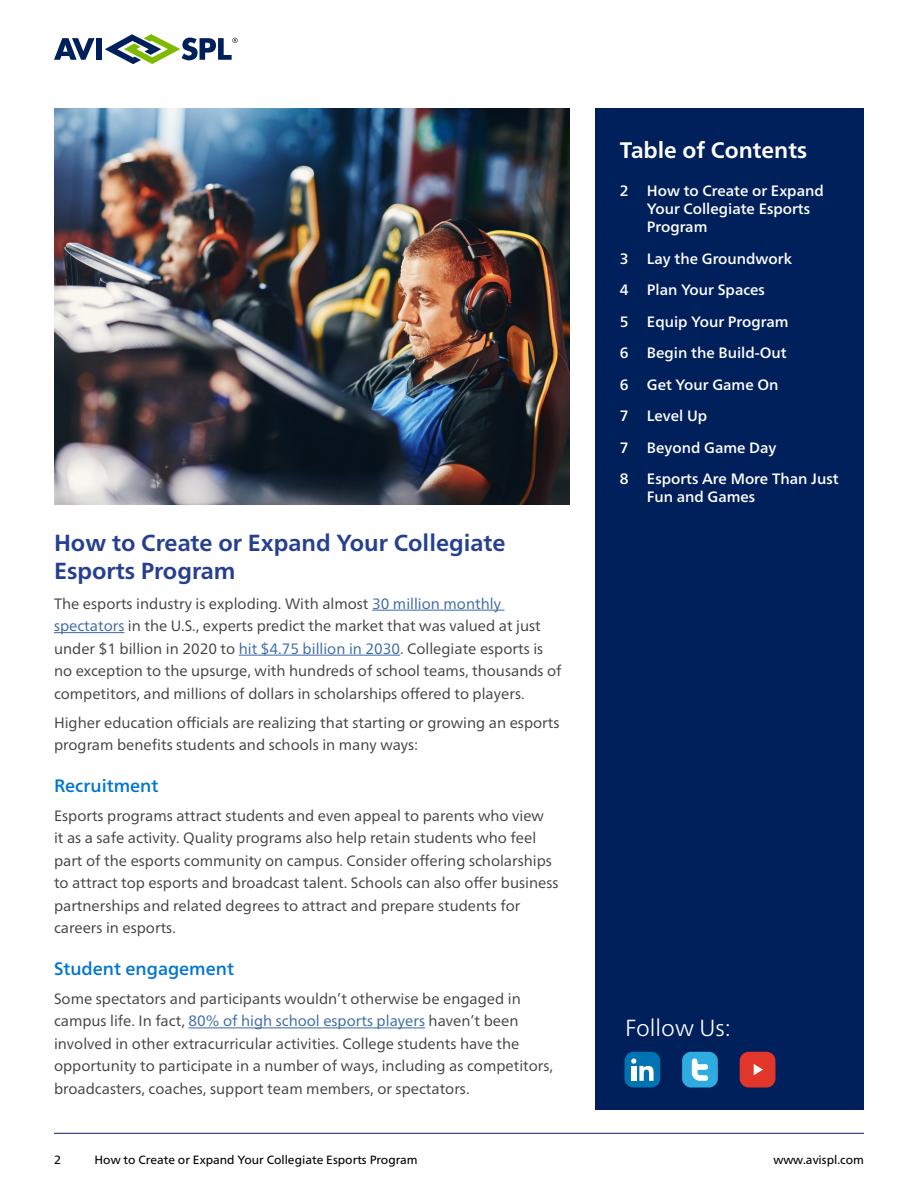
<style>
.page{position:relative;width:918px;height:1188px;background:#fff}
.page>*{position:absolute;margin:0;border:0;box-sizing:border-box;transform-origin:0 0}
.t1{font:700 23.25px/27.9px "Frutiger Neue LT Pro";color:#25408f}
.t2{font:300 23.25px "Frutiger Neue LT Pro";color:#fff}
.t3{font:700 22.5px "Frutiger Neue LT Pro";color:#fff}
.t4{font:500 18px "Frutiger Neue LT Pro";color:#0075cf}
.t5{font:15px/22.5px "Frutiger Neue LT Pro";color:#414042}
.t6{font:500 15px/31.5px "Frutiger Neue LT Pro";color:#fff}
.t7{font:12px "Frutiger Neue LT Pro";color:#000}
.s1{color:#3a68a5}
</style>
<div class="page">
<svg style="left:54px;top:38px;width:41px;height:22px"></svg>
<div style="left:96px;top:38px;width:6px;height:22px;background:#00205c"></div>
<svg style="left:105px;top:34px;width:133px;height:30px"></svg>
<hr style="left:54px;top:1133px;width:810px;height:1px;background:#00205c">
<div style="left:595px;top:108px;width:269px;height:1001px;background:#00205c"></div>
<div style="left:682px;top:1052px;width:36px;height:36px;background:#2eabe0;border-radius:9px"></div>
<svg style="left:692px;top:1058px;width:16px;height:23px"></svg>
<div style="left:625px;top:1052px;width:35px;height:36px;background:#0073b3;border-radius:9px"></div>
<svg style="left:631px;top:1058px;width:23px;height:23px"></svg>
<div style="left:740px;top:1052px;width:35px;height:36px;background:#e13629;border-radius:9px"></div>
<svg style="left:754px;top:1064px;width:9px;height:11px"></svg>
<hr style="left:372px;top:610px;width:133px;height:1px;background:#3a68a5">
<hr style="left:54px;top:632px;width:70px;height:1px;background:#3a68a5">
<hr style="left:239px;top:655px;width:161px;height:1px;background:#3a68a5">
<hr style="left:188px;top:1028px;width:237px;height:1px;background:#3a68a5">
<img style="left:54px;top:108px;width:516px;height:397px">
<h1 class="t1" style="left:54px;top:529px;width:453px">How to Create or Expand Your Collegiate<br>Esports Program</h1>
<p class="t5" style="left:54px;top:592px;width:509px">The esports industry is exploding. With almost <span class="s1">30 million monthly spectators</span> in the U.S., experts predict the market that was valued at just under $1 billion in 2020 to <span class="s1">hit $4.75 billion in 2030</span>. Collegiate esports is no exception to the upsurge, with hundreds of school teams, thousands of competitors, and millions of dollars in scholarships offered to players.</p>
<p class="t5" style="left:54px;top:711px;width:507px">Higher education officials are realizing that starting or growing an esports program benefits students and schools in many ways:</p>
<p class="t4" style="left:54px;top:775px;width:106px">Recruitment</p>
<p class="t5" style="left:54px;top:804px;width:506px">Esports programs attract students and even appeal to parents who view<br>it as a safe activity. Quality programs also help retain students who feel part of the esports community on campus. Consider offering scholarships to attract top esports and broadcast talent. Schools can also offer business partnerships and related degrees to attract and prepare students for careers in esports.</p>
<p class="t4" style="left:54px;top:958px;width:182px">Student engagement</p>
<p class="t5" style="left:54px;top:987px;width:501px">Some spectators and participants wouldn’t otherwise be engaged in campus life. In fact, <span class="s1">80% of high school esports players</span> haven’t been involved in other extracurricular activities. College students have the opportunity to participate in a number of ways, including as competitors, broadcasters, coaches, support team members, or spectators.</p>
<h2 class="t3" style="left:620px;top:137px;width:189px">Table of Contents</h2>
<p class="t6" style="left:647px;top:182px;width:178px;line-height:18px;text-indent:-27px">2 How to Create or Expand<br>Your Collegiate Esports<br>Program</p>
<p class="t6" style="left:620px;top:242px;width:220px">3 Lay the Groundwork<br>4 Plan Your Spaces<br>5 Equip Your Program<br>6 Begin the Build-Out<br>6 Get Your Game On<br>7 Level Up<br>7 Beyond Game Day<br>8 Esports Are More Than Just</p>
<p class="t6" style="left:647px;top:481px;width:110px">Fun and Games</p>
<h1 class="t2" style="left:625px;top:1014px;width:107px">Follow Us:</h1>
<p class="t7" style="left:54px;top:1152px;width:8px">2</p>
<p class="t7" style="left:94px;top:1152px;width:325px">How to Create or Expand Your Collegiate Esports Program</p>
<p class="t7" style="left:773px;top:1152px;width:92px">www.avispl.com</p>
</div>
